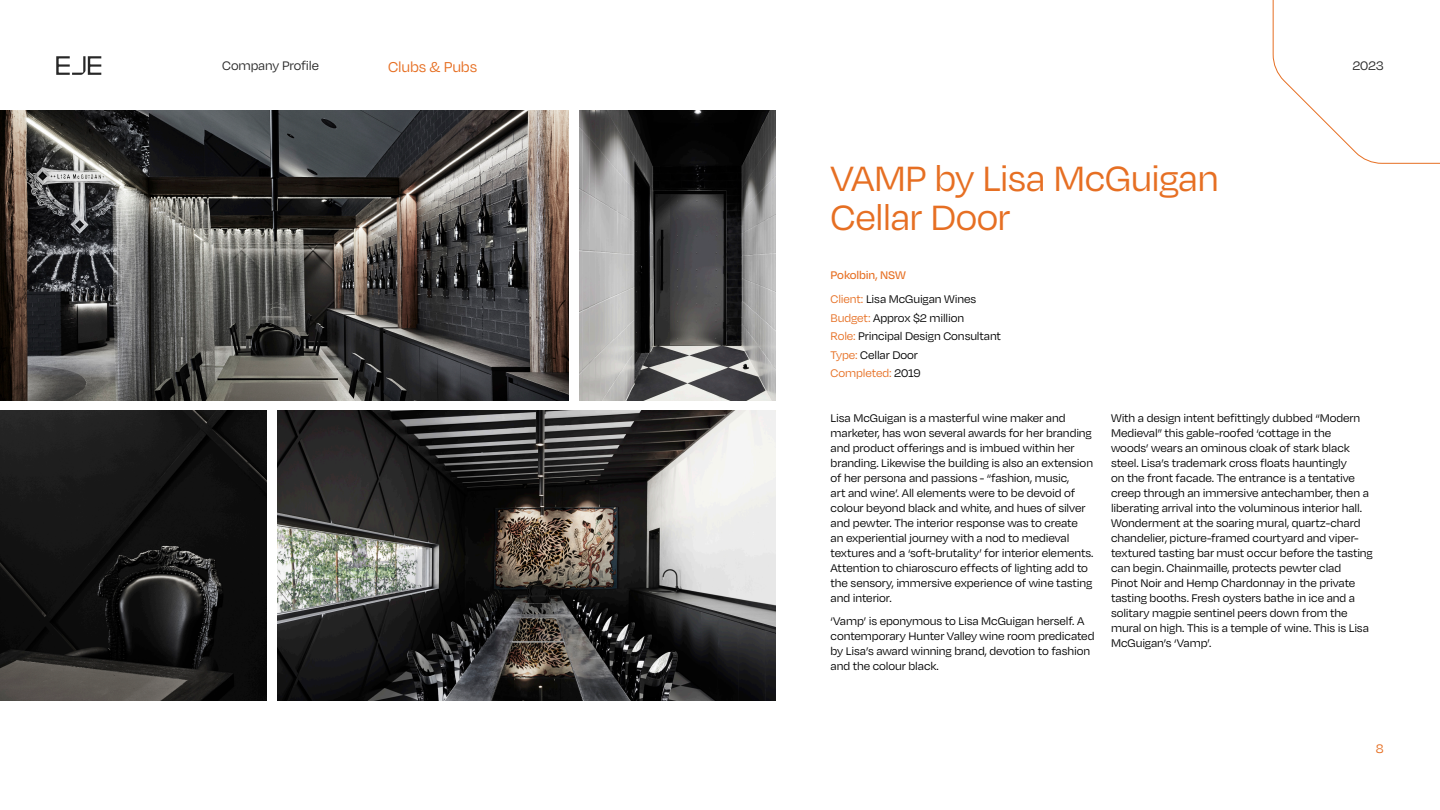
<style>
.page{position:relative;width:1440px;height:810px;background:#fff}
.page>*{position:absolute;margin:0;border:0;box-sizing:border-box;transform-origin:0 0}
.Heading_Small_Orange_-_Left_Align{font:40.5px/39.8px "Degular";letter-spacing:-.02em;color:#e66f23}
.t1{font:16.5px "Degular";letter-spacing:-.01em;color:#e66f23}
.t2{font:14.25px "Degular";letter-spacing:-.01em;color:#272727}
.t3{font:14.25px "Degular";color:#e66f23}
.Body_Copy_Small_Charcoal_-_Left_Align{font:12.75px/15px "Degular";letter-spacing:-.01em;color:#000}
.Paragraph_Style_2{font:12.75px "Degular";letter-spacing:-.01em;color:#000}
.Paragraph_Style_2-2{font:12.75px "Degular";letter-spacing:-.01em;color:#e66f23}
.Paragraph_Style_2-3{font:500 12.75px "Degular";letter-spacing:-.01em;color:#e66f23}
.s1{color:#e66f23}
.s2{color:#000}
</style>
<div class="page">
<img style="left:579px;top:110px;width:196px;height:290px">
<img style="left:0;top:110px;width:568px;height:290px">
<img style="left:278px;top:410px;width:497px;height:290px">
<img style="left:0;top:410px;width:267px;height:290px">
<svg style="left:1273px;top:0;width:167px;height:164px"></svg>
<svg style="left:56px;top:56px;width:45px;height:19px"></svg>
<p class="t2" style="left:222px;top:57px;width:98px">Company Profile</p>
<p class="t1" style="left:388px;top:57px;width:91px">Clubs &amp; Pubs</p>
<p class="t2" style="left:1353px;top:57px;width:33px">2023</p>
<p class="Heading_Small_Orange_-_Left_Align" style="left:831px;top:157px;width:390px">VAMP by Lisa McGuigan<br>Cellar Door</p>
<p class="Paragraph_Style_2-3" style="left:831px;top:268px;width:77px">Pokolbin, NSW</p>
<p class="Paragraph_Style_2" style="left:831px;top:292px;width:147px"><span class="s1">Client:</span> Lisa McGuigan Wines</p>
<p class="Paragraph_Style_2" style="left:831px;top:310px;width:135px"><span class="s1">Budget:</span> Approx $2 million</p>
<p class="Paragraph_Style_2" style="left:831px;top:329px;width:172px"><span class="s1">Role:</span> Principal Design Consultant</p>
<p class="Paragraph_Style_2" style="left:831px;top:347px;width:89px"><span class="s1">Type:</span> Cellar Door</p>
<p class="Paragraph_Style_2-2" style="left:831px;top:366px;width:92px">Completed: <span class="s2">2019</span></p>
<p class="Body_Copy_Small_Charcoal_-_Left_Align" style="left:831px;top:410px;width:264px">Lisa McGuigan is a masterful wine maker and marketer, has won several awards for her branding and product offerings and is imbued within her branding. Likewise the building is also an extension of her persona and passions - “fashion, music,<br>art and wine’. All elements were to be devoid of colour beyond black and white, and hues of silver and pewter. The interior response was to create an experiential journey with a nod to medieval textures and a ‘soft-brutality’ for interior elements.<br>Attention to chiaroscuro effects of lighting add to the sensory, immersive experience of wine tasting and interior.</p>
<p class="Body_Copy_Small_Charcoal_-_Left_Align" style="left:831px;top:613px;width:265px">‘Vamp’ is eponymous to Lisa McGuigan herself. A contemporary Hunter Valley wine room predicated by Lisa’s award winning brand, devotion to fashion and the colour black.</p>
<p class="Body_Copy_Small_Charcoal_-_Left_Align" style="left:1111px;top:410px;width:263px">With a design intent befittingly dubbed “Modern Medieval” this gable-roofed ‘cottage in the<br>woods’ wears an ominous cloak of stark black steel. Lisa’s trademark cross floats hauntingly<br>on the front facade. The entrance is a tentative creep through an immersive antechamber, then a liberating arrival into the voluminous interior hall.<br>Wonderment at the soaring mural, quartz-chard chandelier, picture-framed courtyard and viper&shy;textured tasting bar must occur before the tasting can begin. Chainmaille, protects pewter clad<br>Pinot Noir and Hemp Chardonnay in the private tasting booths. Fresh oysters bathe in ice and a solitary magpie sentinel peers down from the mural on high. This is a temple of wine. This is Lisa McGuigan’s ‘Vamp’.</p>
<p class="t3" style="left:1376px;top:740px;width:9px">8</p>
</div>
